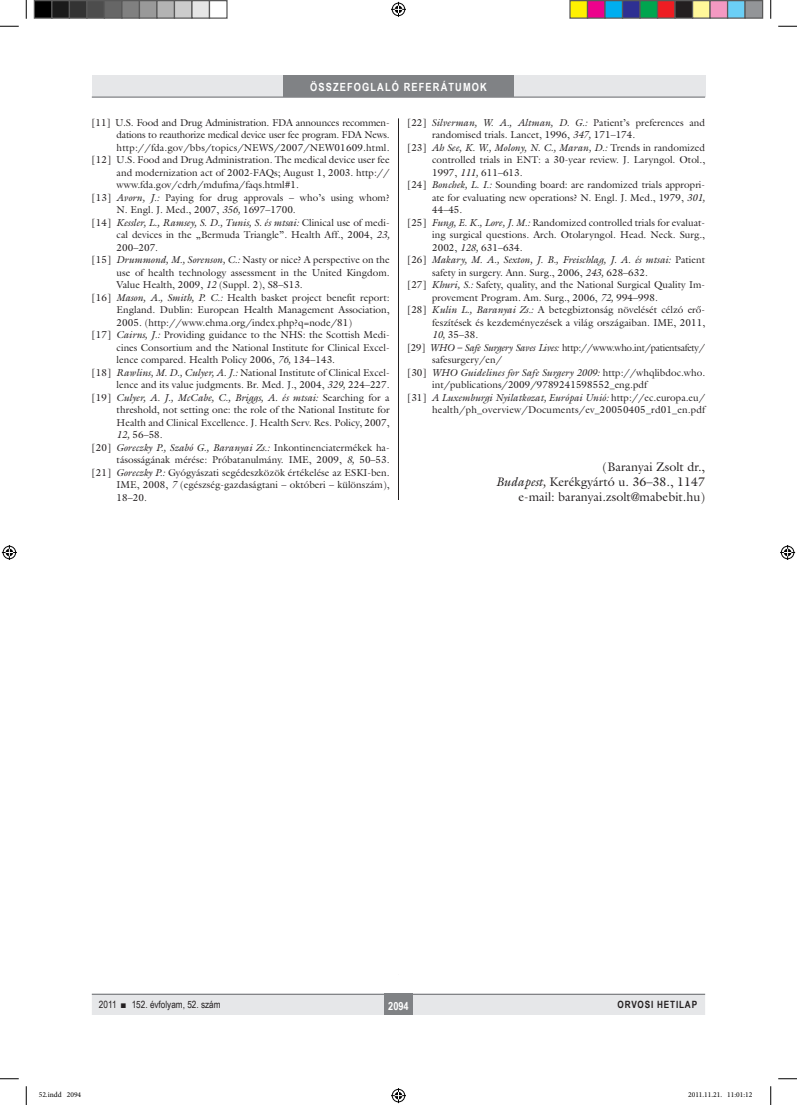
<style>
.page{position:relative;width:797px;height:1105px;background:#fff}
.page>*{position:absolute;margin:0;border:0;box-sizing:border-box;transform-origin:0 0}
.irodalom_szerzo{font:12.5px "Galliard Reg";color:#231f20}
.t1{font:700 11.25px "Arial Narrow";letter-spacing:.1em;color:#fff}
.t2{font:10px/12.5px "Galliard Reg";color:#231f20;text-align:justify}
.t3{font:italic 10px/12.5px "Galliard Reg";color:#231f20}
.t4{font:10px/12.5px "Galliard Reg";letter-spacing:-.03em;color:#231f20}
.t5{font:10px "Arial Narrow";color:#231f20}
.t6{font:700 10px "Arial Narrow";letter-spacing:.08em;color:#231f20}
.t7{font:7.5px "Minion Pro";color:#000}
.s1{font-style:italic}
.s2{font-style:normal}
</style>
<div class="page">
<div style="left:92px;top:76px;width:613px;height:21px;background:#e6e7e9"></div>
<div style="left:283px;top:76px;width:230px;height:21px;background:#808285"></div>
<hr style="left:92px;top:96px;width:613px;height:2px;background:#808285">
<hr style="left:398px;top:118px;width:1px;height:856px;background:#231f20">
<div style="left:92px;top:994px;width:613px;height:21px;background:#e6e7e9"></div>
<div style="left:384px;top:994px;width:28px;height:21px;background:#808285"></div>
<hr style="left:92px;top:994px;width:613px;height:1px;background:#808285">
<div style="left:92px;top:501px;width:613px;height:473px;background:#fff"></div>
<svg style="left:0;top:25px;width:19px;height:2px"></svg>
<svg style="left:778px;top:25px;width:19px;height:2px"></svg>
<svg style="left:0;top:1078px;width:19px;height:1px"></svg>
<svg style="left:778px;top:1078px;width:19px;height:1px"></svg>
<svg style="left:25px;top:0;width:2px;height:19px"></svg>
<svg style="left:25px;top:1086px;width:2px;height:19px"></svg>
<svg style="left:770px;top:0;width:1px;height:19px"></svg>
<svg style="left:770px;top:1086px;width:1px;height:19px"></svg>
<svg style="left:391px;top:2px;width:15px;height:15px"></svg>
<svg style="left:391px;top:1088px;width:15px;height:15px"></svg>
<svg style="left:2px;top:545px;width:15px;height:15px"></svg>
<svg style="left:780px;top:545px;width:15px;height:15px"></svg>
<div style="left:34px;top:1px;width:18px;height:17px;background:#000"></div>
<div style="left:34px;top:0;width:18px;height:19px;border:1px solid #595959"></div>
<div style="left:52px;top:1px;width:17px;height:17px;background:#1a1a1a"></div>
<div style="left:51px;top:0;width:19px;height:19px;border:1px solid #595959"></div>
<div style="left:69px;top:1px;width:18px;height:17px;background:#333"></div>
<div style="left:69px;top:0;width:19px;height:19px;border:1px solid #595959"></div>
<div style="left:87px;top:1px;width:17px;height:17px;background:#4d4d4d"></div>
<div style="left:86px;top:0;width:19px;height:19px;border:1px solid #595959"></div>
<div style="left:104px;top:1px;width:18px;height:17px;background:#666"></div>
<div style="left:104px;top:0;width:18px;height:19px;border:1px solid #595959"></div>
<div style="left:122px;top:1px;width:17px;height:17px;background:#808080"></div>
<div style="left:121px;top:0;width:19px;height:19px;border:1px solid #595959"></div>
<div style="left:139px;top:1px;width:18px;height:17px;background:#999"></div>
<div style="left:139px;top:0;width:19px;height:19px;border:1px solid #595959"></div>
<div style="left:157px;top:1px;width:17px;height:17px;background:#b3b3b3"></div>
<div style="left:156px;top:0;width:19px;height:19px;border:1px solid #595959"></div>
<div style="left:174px;top:1px;width:18px;height:17px;background:#ccc"></div>
<div style="left:174px;top:0;width:18px;height:19px;border:1px solid #595959"></div>
<div style="left:192px;top:1px;width:17px;height:17px;background:#e6e6e6"></div>
<div style="left:191px;top:0;width:19px;height:19px;border:1px solid #595959"></div>
<div style="left:209px;top:0;width:19px;height:19px;border:1px solid #595959"></div>
<div style="left:570px;top:1px;width:17px;height:17px;background:#fff101"></div>
<div style="left:569px;top:0;width:19px;height:19px;border:1px solid #595959"></div>
<div style="left:587px;top:1px;width:18px;height:17px;background:#ed028c"></div>
<div style="left:587px;top:0;width:18px;height:19px;border:1px solid #595959"></div>
<div style="left:605px;top:1px;width:17px;height:17px;background:#00aeef"></div>
<div style="left:604px;top:0;width:19px;height:19px;border:1px solid #595959"></div>
<div style="left:622px;top:1px;width:18px;height:17px;background:#2e3092"></div>
<div style="left:622px;top:0;width:18px;height:19px;border:1px solid #595959"></div>
<div style="left:640px;top:1px;width:17px;height:17px;background:#00a54f"></div>
<div style="left:639px;top:0;width:19px;height:19px;border:1px solid #595959"></div>
<div style="left:657px;top:1px;width:18px;height:17px;background:#ee1d23"></div>
<div style="left:657px;top:0;width:18px;height:19px;border:1px solid #595959"></div>
<div style="left:675px;top:1px;width:17px;height:17px;background:#231f20"></div>
<div style="left:674px;top:0;width:19px;height:19px;border:1px solid #595959"></div>
<div style="left:692px;top:1px;width:18px;height:17px;background:#fff79a"></div>
<div style="left:692px;top:0;width:18px;height:19px;border:1px solid #595959"></div>
<div style="left:710px;top:1px;width:17px;height:17px;background:#f499c2"></div>
<div style="left:709px;top:0;width:19px;height:19px;border:1px solid #595959"></div>
<div style="left:727px;top:1px;width:18px;height:17px;background:#6bcff6"></div>
<div style="left:727px;top:0;width:18px;height:19px;border:1px solid #595959"></div>
<div style="left:745px;top:1px;width:17px;height:17px;background:#939598"></div>
<div style="left:744px;top:0;width:19px;height:19px;border:1px solid #595959"></div>
<p class="t1" style="left:310px;top:79px;width:178px">ÖSSZEFOGLALÓ REFERÁTUMOK</p>
<p class="t2" style="left:117px;top:116px;width:274px;text-indent:-25px">[11] U.S. Food and Drug Administration. FDA announces recommen&shy;dations to reauthorize medical device user fee program. FDA News. http://fda.gov/bbs/topics/NEWS/2007/NEW01609.html.</p>
<p class="t2" style="left:117px;top:153px;width:274px;text-indent:-25px">[12] U.S. Food and Drug Administration. The medical device user fee and modernization act of 2002-FAQs; August 1, 2003. http:// www.fda.gov/cdrh/mdufma/faqs.html#1.</p>
<p class="t2" style="left:117px;top:191px;width:274px;text-indent:-25px">[13] <span class="s1">Avorn, J.:</span> Paying for drug approvals – who’s using whom?<br>N. Engl. J. Med., 2007, <span class="s1">356,</span> 1697–1700.</p>
<p class="t2" style="left:117px;top:216px;width:274px;text-indent:-25px">[14] <span class="s1">Kessler, L., Ramsey, S. D., Tunis, S. és mtsai:</span> Clinical use of medi&shy;cal devices in the „Bermuda Triangle”. Health Aff., 2004, <span class="s1">23, </span>200–207.</p>
<p class="t2" style="left:117px;top:253px;width:274px;text-indent:-25px">[15] <span class="s1">Drummond, M., Sorenson, C.:</span> Nasty or nice? A perspective on the use of health technology assessment in the United Kingdom.<br>Value Health, 2009, <span class="s1">12</span> (Suppl. 2), S8–S13.</p>
<p class="t2" style="left:117px;top:291px;width:274px;text-indent:-25px">[16] <span class="s1">Mason, A., Smith, P. C.:</span> Health basket project benefit report:<br>England. Dublin: European Health Management Association, 2005. (http://www.ehma.org/index.php?q=node/81)</p>
<p class="t2" style="left:117px;top:328px;width:274px;text-indent:-25px">[17] <span class="s1">Cairns, J.:</span> Providing guidance to the NHS: the Scottish Medi&shy;cines Consortium and the National Institute for Clinical Excel&shy;lence compared. Health Policy 2006, <span class="s1">76,</span> 134–143.</p>
<p class="t2" style="left:92px;top:366px;width:299px;text-align:right">[18] <span class="s1">Rawlins, M. D., Culyer, A. J.:</span> National Institute of Clinical Excel&shy;lence and its value judgments. Br. Med. J., 2004, <span class="s1">329,</span> 224–227.</p>
<p class="t2" style="left:117px;top:391px;width:274px;text-indent:-25px">[19] <span class="s1">Culyer, A. J., McCabe, C., Briggs, A. és mtsai:</span> Searching for a threshold, not setting one: the role of the National Institute for Health and Clinical Excellence. J. Health Serv. Res. Policy, 2007, <span class="s1">12,</span> 56–58.</p>
<p class="t2" style="left:92px;top:441px;width:299px;text-align:right">[20] <span class="s1">Goreczky P., Szabó G., Baranyai Zs.:</span> Inkontinenciatermékek ha&shy;tásosságának mérése: Próbatanulmány. IME, 2009, <span class="s1">8,</span> 50–53.</p>
<p class="t2" style="left:117px;top:466px;width:274px;text-indent:-25px">[21] <span class="s1">Goreczky P.:</span> Gyógyászati segédeszközök értékelése az ESKI-ben.<br>IME, 2008, <span class="s1">7</span> (egészség-gazdaságtani – októberi – különszám), 18–20.</p>
<p class="t2" style="left:432px;top:116px;width:274px;text-indent:-25px">[22] <span class="s1">Silverman, W. A., Altman, D. G.:</span> Patient’s preferences and randomised trials. Lancet, 1996, <span class="s1">347,</span> 171–174.</p>
<p class="t2" style="left:432px;top:141px;width:274px;text-indent:-25px">[23] <span class="s1">Ah See, K. W., Molony, N. C., Maran, D.:</span> Trends in randomized controlled trials in ENT: a 30-year review. J. Laryngol. Otol., 1997, <span class="s1">111,</span> 611–613.</p>
<p class="t2" style="left:432px;top:178px;width:274px;text-indent:-25px">[24] <span class="s1">Bonchek, L. I.:</span> Sounding board: are randomized trials appropri&shy;ate for evaluating new operations? N. Engl. J. Med., 1979, <span class="s1">301, </span>44–45.</p>
<p class="t2" style="left:432px;top:216px;width:274px;text-indent:-25px">[25] <span class="s1">Fung, E. K., Lore, J. M.:</span> Randomized controlled trials for evaluat&shy;ing surgical questions. Arch. Otolaryngol. Head. Neck. Surg., 2002, <span class="s1">128,</span> 631–634.</p>
<p class="t3" style="left:432px;top:253px;width:274px;text-indent:-25px"><span class="s2">[26]</span> Makary, M. A., Sexton, J. B., Freischlag, J. A. és mtsai: <span class="s2">Patient safety in surgery. Ann. Surg., 2006,</span> 243, <span class="s2">628–632.</span></p>
<p class="t2" style="left:432px;top:278px;width:274px;text-indent:-25px">[27] <span class="s1">Khuri, S.:</span> Safety, quality, and the National Surgical Quality Im&shy;provement Program. Am. Surg., 2006, <span class="s1">72,</span> 994–998.</p>
<p class="t2" style="left:432px;top:303px;width:274px;text-align:left;text-indent:-25px">[28] <span class="s1">Kulin L., Baranyai Zs.:</span> A betegbiztonság növelését célzó erő&shy;feszítések és kezdeményezések a világ országaiban. IME, 2011,<br><span class="s1">10,</span> 35–38.</p>
<p class="t4" style="left:432px;top:341px;width:274px;text-indent:-25px">[29] <span class="s1">WHO – Safe Surgery Saves Lives:</span> http://www.who.int/patientsafety/ safesurgery/en/</p>
<p class="t2" style="left:432px;top:366px;width:274px;text-indent:-25px">[30] <span class="s1">WHO Guidelines for Safe Surgery 2009:</span> http://whqlibdoc.who. int/publications/2009/9789241598552_eng.pdf</p>
<p class="t2" style="left:407px;top:391px;width:299px;text-align:right">[31] <span class="s1">A Luxemburgi Nyilatkozat, Európai Unió:</span> http://ec.europa.eu/ health/ph_overview/Documents/ev_20050405_rd01_en.pdf</p>
<p class="irodalom_szerzo" style="left:602px;top:459px;width:104px">(Baranyai Zsolt dr.,</p>
<p class="irodalom_szerzo" style="left:496px;top:474px;width:211px"><span class="s1">Budapest,</span> Kerékgyártó u. 36–38., 1147</p>
<p class="irodalom_szerzo" style="left:518px;top:489px;width:188px">e-mail: baranyai.zsolt@mabebit.hu)</p>
<p class="t5" style="left:99px;top:997px;width:123px">2011 ■ 152. évfolyam, 52. szám</p>
<p class="t1" style="left:388px;top:997px;width:22px">2094</p>
<p class="t6" style="left:617px;top:997px;width:81px">ORVOSI HETILAP</p>
<p class="t7" style="left:39px;top:1090px;width:44px">52.indd 2094</p>
<p class="t7" style="left:688px;top:1090px;width:66px">2011.11.21. 11:01:12</p>
</div>
